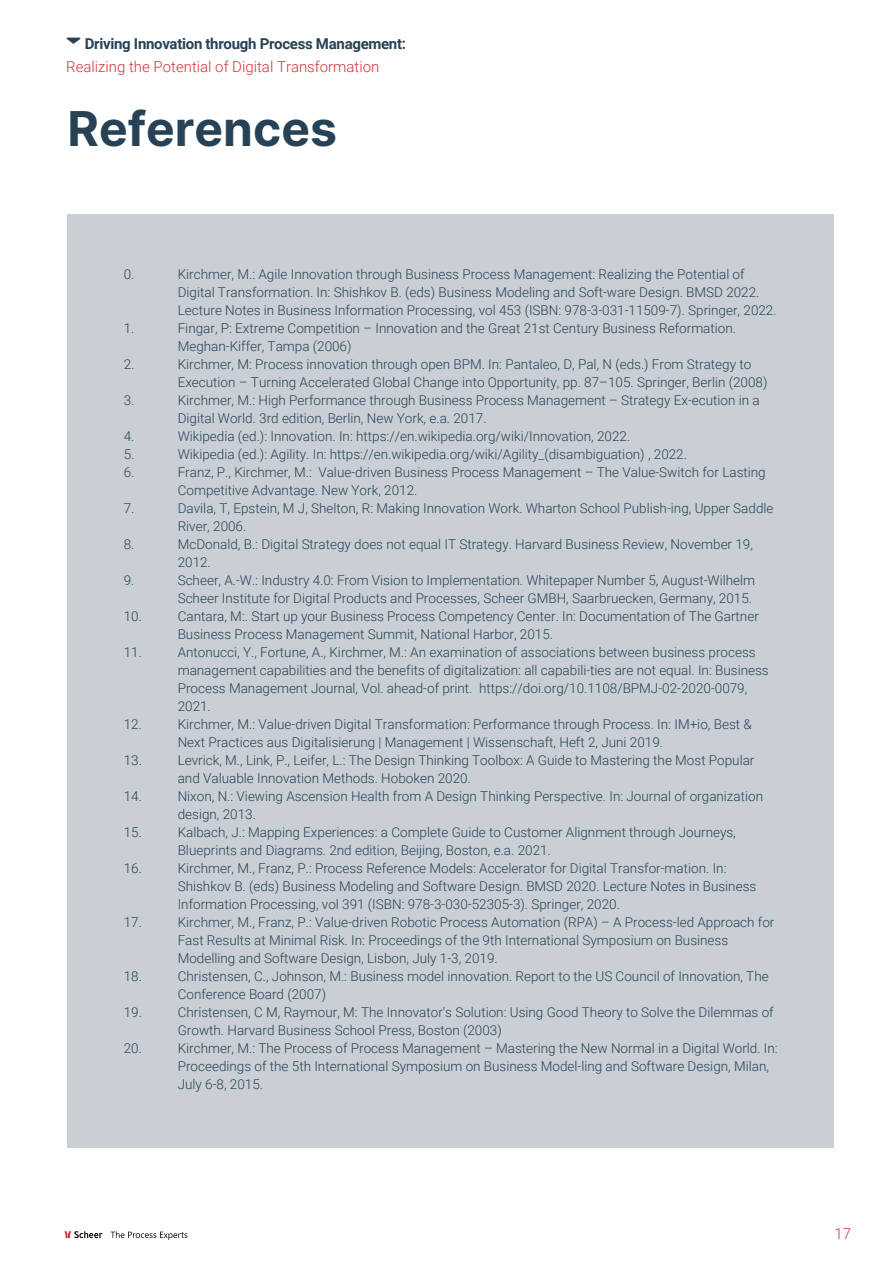
<style>
.page{position:relative;width:893px;height:1263px;background:#fff}
.page>*{position:absolute;margin:0;border:0;box-sizing:border-box;transform-origin:0 0}
.t1{font:48px "Inter";color:#274256}
.t2{font:300 15px "Roboto";color:#d1343a}
.t3{font:700 15px "Roboto";letter-spacing:-.02em;color:#274256}
.t4{font:300 15px "Roboto";color:#d13338}
.t5{font:300 13.5px/18px "Roboto";color:#274256}
</style>
<div class="page">
<svg style="left:67px;top:38px;width:13px;height:6px"></svg>
<svg style="left:64px;top:1231px;width:39px;height:7px"></svg>
<svg style="left:111px;top:1231px;width:76px;height:9px"></svg>
<div style="left:67px;top:214px;width:767px;height:934px;background:#c9cfd5"></div>
<p class="t3" style="left:85px;top:33px;width:323px">Driving Innovation through Process Management:</p>
<p class="t2" style="left:66px;top:56px;width:315px">Realizing the Potential of Digital Transformation</p>
<h1 class="t1" style="left:68px;top:93px;width:271px">References</h1>
<p class="t5" style="left:124px;top:265px;width:12px">0.</p>
<p class="t5" style="left:178px;top:265px;width:600px">Kirchmer, M.: Agile Innovation through Business Process Management: Realizing the Potential of<br>Digital Transformation. In: Shishkov B. (eds) Business Modeling and Soft-ware Design. BMSD 2022.<br>Lecture Notes in Business Information Processing, vol 453 (ISBN: 978-3-031-11509-7). Springer, 2022.</p>
<p class="t5" style="left:124px;top:319px;width:12px">1.</p>
<p class="t5" style="left:178px;top:319px;width:560px">Fingar, P: Extreme Competition – Innovation and the Great 21st Century Business Reformation.<br>Meghan-Kiffer, Tampa (2006)</p>
<p class="t5" style="left:124px;top:355px;width:12px">2.</p>
<p class="t5" style="left:178px;top:355px;width:591px">Kirchmer, M: Process innovation through open BPM. In: Pantaleo, D, Pal, N (eds.) From Strategy to<br>Execution – Turning Accelerated Global Change into Opportunity, pp. 87–105. Springer, Berlin (2008)</p>
<p class="t5" style="left:124px;top:391px;width:12px">3.</p>
<p class="t5" style="left:178px;top:391px;width:584px">Kirchmer, M.: High Performance through Business Process Management – Strategy Ex-ecution in a<br>Digital World. 3rd edition, Berlin, New York, e.a. 2017.</p>
<p class="t5" style="left:124px;top:427px;width:12px">4.</p>
<p class="t5" style="left:178px;top:427px;width:454px">Wikipedia (ed.): Innovation. In: https://en.wikipedia.org/wiki/Innovation, 2022.</p>
<p class="t5" style="left:124px;top:445px;width:12px">5.</p>
<p class="t5" style="left:178px;top:445px;width:511px">Wikipedia (ed.): Agility. In: https://en.wikipedia.org/wiki/Agility_(disambiguation) , 2022.</p>
<p class="t5" style="left:124px;top:463px;width:12px">6.</p>
<p class="t5" style="left:178px;top:463px;width:590px">Franz, P., Kirchmer, M.: Value-driven Business Process Management – The Value-Switch for Lasting<br>Competitive Advantage. New York, 2012.</p>
<p class="t5" style="left:124px;top:499px;width:12px">7.</p>
<p class="t5" style="left:178px;top:499px;width:597px">Davila, T, Epstein, M J, Shelton, R: Making Innovation Work. Wharton School Publish-ing, Upper Saddle<br>River, 2006.</p>
<p class="t5" style="left:124px;top:535px;width:12px">8.</p>
<p class="t5" style="left:178px;top:535px;width:577px">McDonald, B.: Digital Strategy does not equal IT Strategy. Harvard Business Review, November 19,<br>2012.</p>
<p class="t5" style="left:124px;top:571px;width:12px">9.</p>
<p class="t5" style="left:178px;top:571px;width:579px">Scheer, A.-W.: Industry 4.0: From Vision to Implementation. Whitepaper Number 5, August-Wilhelm<br>Scheer Institute for Digital Products and Processes, Scheer GMBH, Saarbruecken, Germany, 2015.</p>
<p class="t5" style="left:124px;top:607px;width:20px">10.</p>
<p class="t5" style="left:178px;top:607px;width:583px">Cantara, M:. Start up your Business Process Competency Center. In: Documentation of The Gartner<br>Business Process Management Summit, National Harbor, 2015.</p>
<p class="t5" style="left:124px;top:643px;width:20px">11.</p>
<p class="t5" style="left:178px;top:643px;width:592px">Antonucci, Y., Fortune, A., Kirchmer, M.: An examination of associations between business process management capabilities and the benefits of digitalization: all capabili-ties are not equal. In: Business Process Management Journal, Vol. ahead-of print. https://doi.org/10.1108/BPMJ-02-2020-0079, 2021.</p>
<p class="t5" style="left:124px;top:715px;width:20px">12.</p>
<p class="t5" style="left:178px;top:715px;width:576px">Kirchmer, M.: Value-driven Digital Transformation: Performance through Process. In: IM+io, Best &amp;<br>Next Practices aus Digitalisierung | Management | Wissenschaft, Heft 2, Juni 2019.</p>
<p class="t5" style="left:124px;top:751px;width:20px">13.</p>
<p class="t5" style="left:178px;top:751px;width:578px">Levrick, M., Link, P., Leifer, L.: The Design Thinking Toolbox: A Guide to Mastering the Most Popular and Valuable Innovation Methods. Hoboken 2020.</p>
<p class="t5" style="left:124px;top:787px;width:20px">14.</p>
<p class="t5" style="left:178px;top:787px;width:587px">Nixon, N.: Viewing Ascension Health from A Design Thinking Perspective. In: Journal of organization design, 2013.</p>
<p class="t5" style="left:124px;top:823px;width:20px">15.</p>
<p class="t5" style="left:178px;top:823px;width:560px">Kalbach, J.: Mapping Experiences: a Complete Guide to Customer Alignment through Journeys,<br>Blueprints and Diagrams. 2nd edition, Beijing, Boston, e.a. 2021.</p>
<p class="t5" style="left:124px;top:859px;width:20px">16.</p>
<p class="t5" style="left:178px;top:859px;width:580px">Kirchmer, M., Franz, P.: Process Reference Models: Accelerator for Digital Transfor-mation. In:<br>Shishkov B. (eds) Business Modeling and Software Design. BMSD 2020. Lecture Notes in Business<br>Information Processing, vol 391 (ISBN: 978-3-030-52305-3). Springer, 2020.</p>
<p class="t5" style="left:124px;top:913px;width:20px">17.</p>
<p class="t5" style="left:178px;top:913px;width:598px">Kirchmer, M., Franz, P.: Value-driven Robotic Process Automation (RPA) – A Process-led Approach for<br>Fast Results at Minimal Risk. In: Proceedings of the 9th International Symposium on Business<br>Modelling and Software Design, Lisbon, July 1-3, 2019.</p>
<p class="t5" style="left:124px;top:967px;width:20px">18.</p>
<p class="t5" style="left:178px;top:967px;width:592px">Christensen, C., Johnson, M.: Business model innovation. Report to the US Council of Innovation, The<br>Conference Board (2007)</p>
<p class="t5" style="left:124px;top:1003px;width:20px">19.</p>
<p class="t5" style="left:178px;top:1003px;width:598px">Christensen, C M, Raymour, M: The Innovator’s Solution: Using Good Theory to Solve the Dilemmas of<br>Growth. Harvard Business School Press, Boston (2003)</p>
<p class="t5" style="left:124px;top:1039px;width:20px">20.</p>
<p class="t5" style="left:178px;top:1039px;width:602px">Kirchmer, M.: The Process of Process Management – Mastering the New Normal in a Digital World. In:<br>Proceedings of the 5th International Symposium on Business Model-ling and Software Design, Milan,<br>July 6-8, 2015.</p>
<p class="t4" style="left:834px;top:1223px;width:18px">17</p>
</div>
